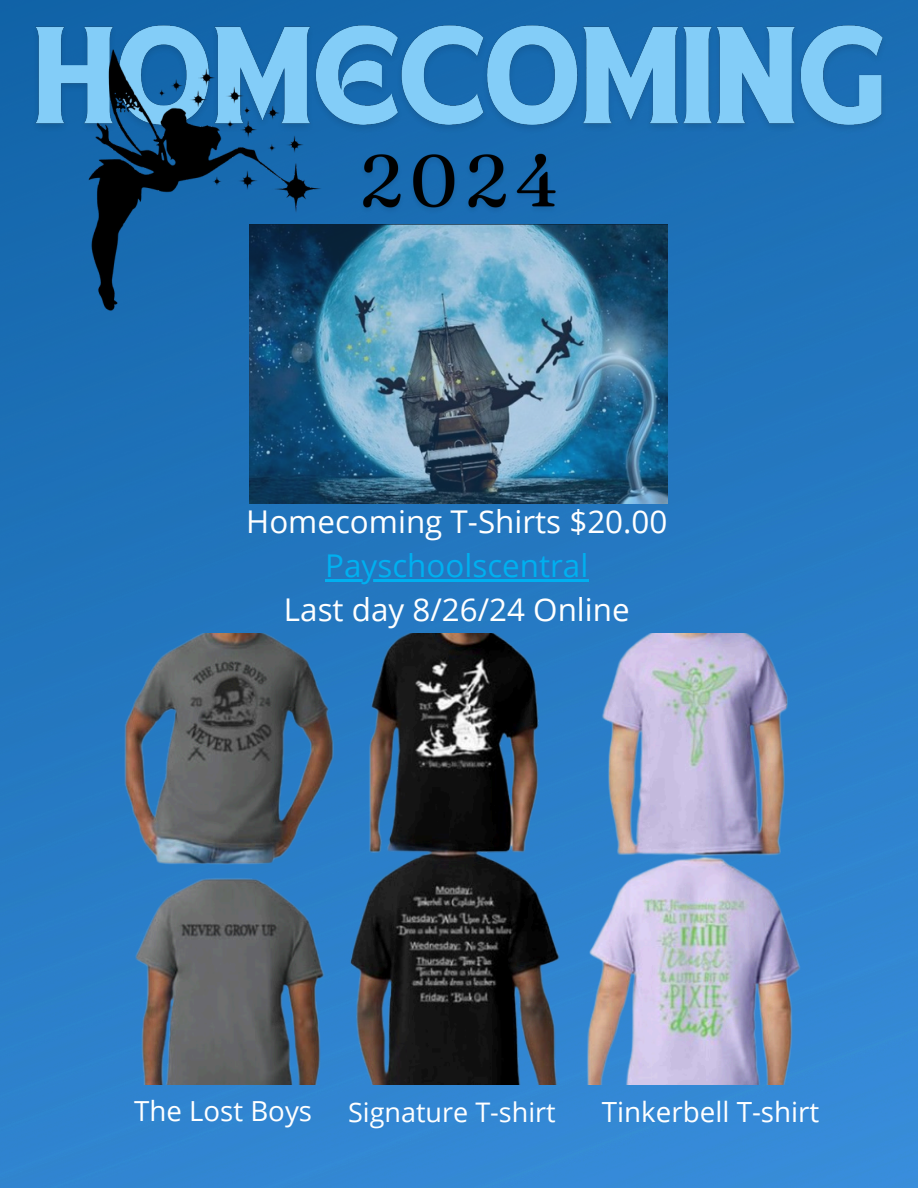
<style>
.page{position:relative;width:918px;height:1188px;background:#fff}
.page>*{position:absolute;margin:0;border:0;box-sizing:border-box;transform-origin:0 0}
.t1{font:31.35px/43.8px "Open Sans";color:#fff;text-align:center}
.t2{font:27.75px "Open Sans";color:#fff}
.t3{font:27.6px "Open Sans";color:#fff}
.t4{font:27px "Open Sans";color:#fff}
.s1{color:#00b0f0}
</style>
<div class="page">
<img style="left:0;top:0;width:918px;height:1188px">
<img style="left:249px;top:225px;width:419px;height:279px">
<img style="left:386px;top:18px;width:508px;height:137px">
<img style="left:386px;top:136px;width:180px;height:90px">
<img style="left:10px;top:0;width:376px;height:376px">
<img style="left:114px;top:633px;width:688px;height:451px">
<hr style="left:325px;top:579px;width:19px;height:3px;background:#00b0f0">
<hr style="left:344px;top:579px;width:244px;height:3px;background:#00b0f0">
<h3 class="t1" style="left:246px;top:499px;width:423px">Homecoming T-Shirts $20.00<br><span class="s1">Payschoolscentral</span></h3>
<p class="t1" style="left:284px;top:587px;width:347px">Last day 8/26/24 Online</p>
<p class="t3" style="left:134px;top:1091px;width:179px">The Lost Boys</p>
<p class="t4" style="left:348px;top:1093px;width:209px">Signature T-shirt</p>
<p class="t2" style="left:602px;top:1092px;width:219px">Tinkerbell T-shirt</p>
</div>
